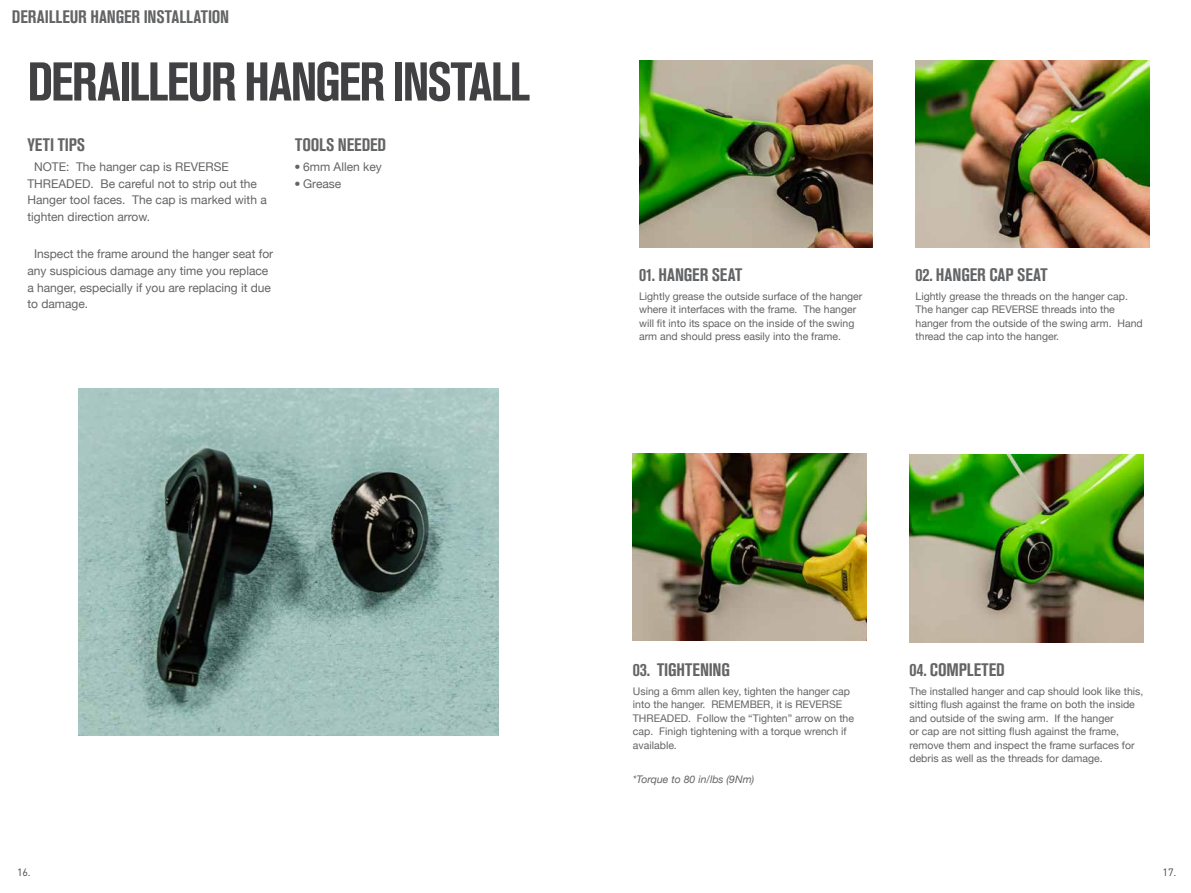
<style>
.page{position:relative;width:1191px;height:893px;background:#fff}
.page>*{position:absolute;margin:0;border:0;box-sizing:border-box;transform-origin:0 0}
.t1{font:700 condensed 54px "Akzidenz Grotesk Std";letter-spacing:-.03em;color:#414042}
.t2{font:700 condensed 18px "Akzidenz Grotesk Std";color:#636466}
.t3{font:12px/16.5px "Helvetica Neue";color:#636466}
.t4{font:10.5px/13.5px "Helvetica Neue";color:#636466}
.t5{font:italic 10.5px "Helvetica Neue";color:#636466}
.t6{font:10.5px "DIN";color:#414042}
</style>
<div class="page">
<img style="left:639px;top:60px;width:234px;height:187px">
<img style="left:915px;top:60px;width:234px;height:187px">
<img style="left:909px;top:455px;width:234px;height:187px">
<img style="left:79px;top:389px;width:419px;height:346px">
<img style="left:633px;top:454px;width:234px;height:187px">
<h2 class="t2" style="left:12px;top:6px;width:219px">DERAILLEUR HANGER INSTALLATION</h2>
<h1 class="t1" style="left:27px;top:51px;width:504px">DERAILLEUR HANGER INSTALL</h1>
<h2 class="t2" style="left:27px;top:135px;width:59px">YETI TIPS</h2>
<h2 class="t2" style="left:295px;top:135px;width:93px">TOOLS NEEDED</h2>
<p class="t3" style="left:295px;top:159px;width:89px">• 6mm Allen key</p>
<p class="t3" style="left:295px;top:175px;width:48px">• Grease</p>
<p class="t3" style="left:27px;top:159px;width:241px;text-indent:7px">NOTE: The hanger cap is REVERSE THREADED. Be careful not to strip out the Hanger tool faces. The cap is marked with a tighten direction arrow.</p>
<p class="t3" style="left:27px;top:246px;width:247px;text-indent:7px">Inspect the frame around the hanger seat for any suspicious damage any time you replace a hanger, especially if you are replacing it due to damage.</p>
<h2 class="t2" style="left:639px;top:265px;width:105px">01. HANGER SEAT</h2>
<h2 class="t2" style="left:915px;top:265px;width:134px">02. HANGER CAP SEAT</h2>
<p class="t4" style="left:639px;top:289px;width:225px">Lightly grease the outside surface of the hanger where it interfaces with the frame. The hanger will fit into its space on the inside of the swing arm and should press easily into the frame.</p>
<p class="t4" style="left:915px;top:289px;width:229px">Lightly grease the threads on the hanger cap.<br>The hanger cap REVERSE threads into the hanger from the outside of the swing arm. Hand thread the cap into the hanger.</p>
<h2 class="t2" style="left:633px;top:659px;width:99px">03. TIGHTENING</h2>
<h2 class="t2" style="left:909px;top:659px;width:97px">04. COMPLETED</h2>
<p class="t4" style="left:633px;top:684px;width:223px">Using a 6mm allen key, tighten the hanger cap into the hanger. REMEMBER, it is REVERSE THREADED. Follow the “Tighten” arrow on the cap. Finigh tightening with a torque wrench if available.</p>
<p class="t5" style="left:633px;top:773px;width:123px">*Torque to 80 in/lbs (9Nm)</p>
<p class="t4" style="left:909px;top:684px;width:235px">The installed hanger and cap should look like this, sitting flush against the frame on both the inside and outside of the swing arm. If the hanger<br>or cap are not sitting flush against the frame, remove them and inspect the frame surfaces for debris as well as the threads for damage.</p>
<p class="t6" style="left:17px;top:866px;width:15px">16.</p>
<p class="t6" style="left:1162px;top:866px;width:15px">17.</p>
</div>
